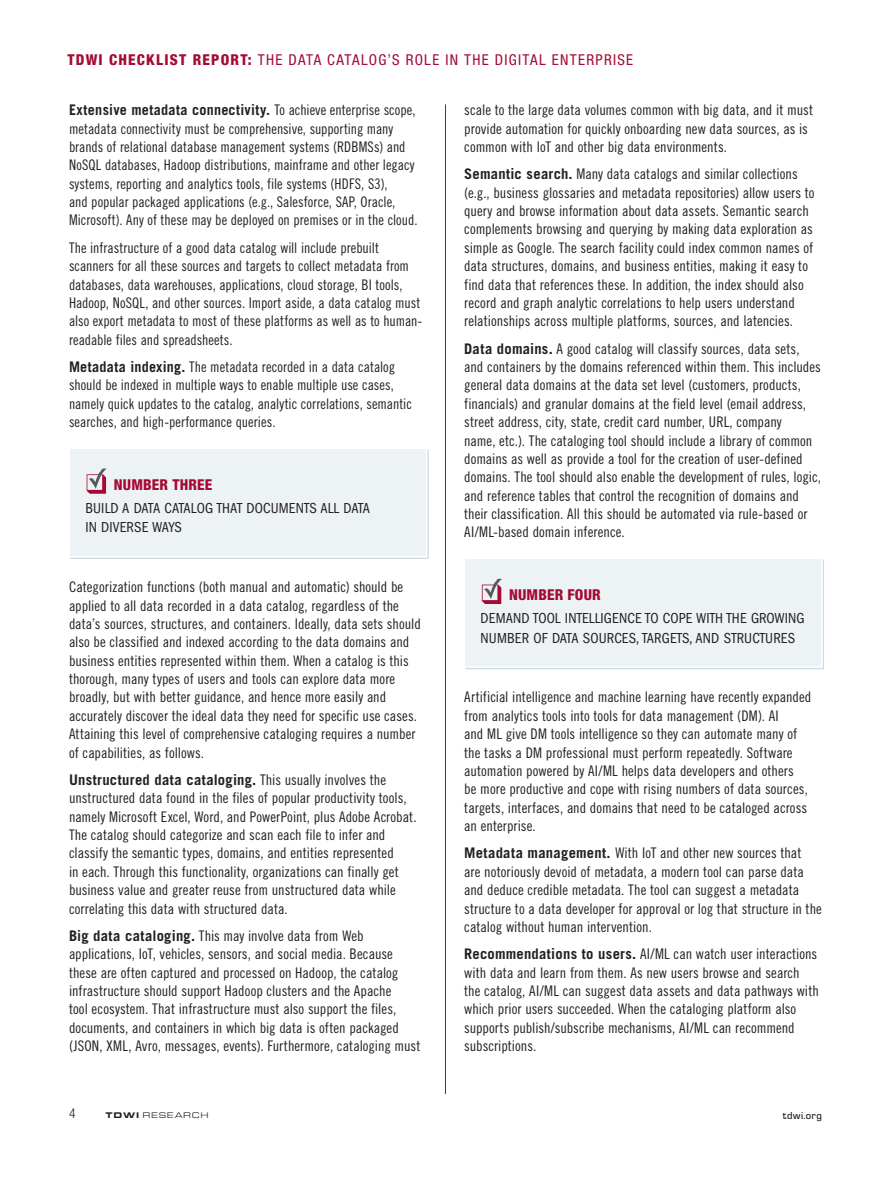
<style>
.page{position:relative;width:891px;height:1188px;background:#fff}
.page>*{position:absolute;margin:0;border:0;box-sizing:border-box;transform-origin:0 0}
.t1{font:condensed 15px/19.5px "ITC Franklin Gothic Std";letter-spacing:.01em;color:#231f20}
.t2{font:condensed 15px "Helvetica Neue LT Std";letter-spacing:.085em;color:#a30a34}
.t3{font:800 condensed 15px "Helvetica Neue LT Std";letter-spacing:.01em;color:#a30a34}
.Body_Text{font:14.7px/18.3px "Trade Gothic LT Std Cn 18";color:#231f20}
.t4{font:300 condensed 13.5px "Helvetica Neue LT Std";color:#231f20}
.t5{font:500 10.5px "Eurostile TOT";letter-spacing:.055em;color:#231f20}
.t6{font:expanded 8.55px "Eurostile TOT";letter-spacing:.08em;color:#231f20}
.s1{font-weight:800}
.s2{font-family:"Trade Gothic LT Std";font-weight:700}
.s3{font-weight:900}
</style>
<div class="page">
<hr style="left:445px;top:105px;width:1px;height:989px;background:#a30a34">
<div style="left:70px;top:449px;width:358px;height:110px;background:#edf2f4"></div>
<hr style="left:70px;top:557px;width:358px;height:2px;background:#cedbe2">
<hr style="left:427px;top:449px;width:2px;height:110px;background:#cedbe2">
<hr style="left:426px;top:448px;width:1px;height:109px;background:#fff">
<hr style="left:69px;top:556px;width:358px;height:1px;background:#fff">
<svg style="left:87px;top:469px;width:20px;height:25px"></svg>
<div style="left:466px;top:560px;width:357px;height:109px;background:#edf2f4"></div>
<hr style="left:466px;top:668px;width:357px;height:1px;background:#cedbe2">
<hr style="left:823px;top:560px;width:1px;height:109px;background:#cedbe2">
<hr style="left:821px;top:558px;width:2px;height:110px;background:#fff">
<hr style="left:464px;top:666px;width:358px;height:2px;background:#fff">
<svg style="left:482px;top:579px;width:20px;height:25px"></svg>
<p class="t2" style="left:68px;top:51px;width:567px"><span class="s1">TDWI CHECKLIST REPORT:</span> THE DATA CATALOG’S ROLE IN THE DIGITAL ENTERPRISE</p>
<p class="Body_Text" style="left:69px;top:101px;width:350px"><span class="s2">Extensive metadata connectivity.</span> To achieve enterprise scope, metadata connectivity must be comprehensive, supporting many brands of relational database management systems (RDBMSs) and NoSQL databases, Hadoop distributions, mainframe and other legacy systems, reporting and analytics tools, file systems (HDFS, S3),<br>and popular packaged applications (e.g., Salesforce, SAP, Oracle, Microsoft). Any of these may be deployed on premises or in the cloud.</p>
<p class="Body_Text" style="left:69px;top:238px;width:355px">The infrastructure of a good data catalog will include prebuilt scanners for all these sources and targets to collect metadata from databases, data warehouses, applications, cloud storage, BI tools, Hadoop, NoSQL, and other sources. Import aside, a data catalog must also export metadata to most of these platforms as well as to human&shy;readable files and spreadsheets.</p>
<p class="Body_Text" style="left:69px;top:358px;width:345px"><span class="s2">Metadata indexing.</span> The metadata recorded in a data catalog should be indexed in multiple ways to enable multiple use cases, namely quick updates to the catalog, analytic correlations, semantic searches, and high-performance queries.</p>
<p class="Body_Text" style="left:464px;top:101px;width:350px">scale to the large data volumes common with big data, and it must provide automation for quickly onboarding new data sources, as is common with IoT and other big data environments.</p>
<p class="Body_Text" style="left:464px;top:165px;width:352px"><span class="s2">Semantic search.</span> Many data catalogs and similar collections (e.g., business glossaries and metadata repositories) allow users to query and browse information about data assets. Semantic search complements browsing and querying by making data exploration as simple as Google. The search facility could index common names of data structures, domains, and business entities, making it easy to find data that references these. In addition, the index should also record and graph analytic correlations to help users understand relationships across multiple platforms, sources, and latencies.</p>
<p class="Body_Text" style="left:464px;top:339px;width:358px"><span class="s2">Data domains.</span> A good catalog will classify sources, data sets, and containers by the domains referenced within them. This includes general data domains at the data set level (customers, products, financials) and granular domains at the field level (email address, street address, city, state, credit card number, URL, company<br>name, etc.). The cataloging tool should include a library of common domains as well as provide a tool for the creation of user-defined domains. The tool should also enable the development of rules, logic, and reference tables that control the recognition of domains and their classification. All this should be automated via rule-based or AI/ML-based domain inference.</p>
<p class="t3" style="left:114px;top:475px;width:100px">NUMBER THREE</p>
<p class="t1" style="left:85px;top:498px;width:286px">BUILD A DATA CATALOG THAT DOCUMENTS ALL DATA<br>IN DIVERSE WAYS</p>
<p class="Body_Text" style="left:69px;top:578px;width:353px">Categorization functions (both manual and automatic) should be applied to all data recorded in a data catalog, regardless of the data’s sources, structures, and containers. Ideally, data sets should also be classified and indexed according to the data domains and business entities represented within them. When a catalog is this thorough, many types of users and tools can explore data more broadly, but with better guidance, and hence more easily and accurately discover the ideal data they need for specific use cases.<br>Attaining this level of comprehensive cataloging requires a number of capabilities, as follows.</p>
<p class="Body_Text" style="left:69px;top:770px;width:349px"><span class="s2">Unstructured data cataloging.</span> This usually involves the unstructured data found in the files of popular productivity tools, namely Microsoft Excel, Word, and PowerPoint, plus Adobe Acrobat.<br>The catalog should categorize and scan each file to infer and classify the semantic types, domains, and entities represented<br>in each. Through this functionality, organizations can finally get business value and greater reuse from unstructured data while correlating this data with structured data.</p>
<p class="Body_Text" style="left:69px;top:926px;width:353px"><span class="s2">Big data cataloging.</span> This may involve data from Web applications, IoT, vehicles, sensors, and social media. Because these are often captured and processed on Hadoop, the catalog infrastructure should support Hadoop clusters and the Apache<br>tool ecosystem. That infrastructure must also support the files, documents, and containers in which big data is often packaged (JSON, XML, Avro, messages, events). Furthermore, cataloging must</p>
<p class="t3" style="left:509px;top:585px;width:93px">NUMBER FOUR</p>
<p class="t1" style="left:481px;top:609px;width:325px">DEMAND TOOL INTELLIGENCE TO COPE WITH THE GROWING<br>NUMBER OF DATA SOURCES, TARGETS, AND STRUCTURES</p>
<p class="Body_Text" style="left:464px;top:688px;width:349px">Artificial intelligence and machine learning have recently expanded from analytics tools into tools for data management (DM). AI<br>and ML give DM tools intelligence so they can automate many of the tasks a DM professional must perform repeatedly. Software automation powered by AI/ML helps data developers and others<br>be more productive and cope with rising numbers of data sources, targets, interfaces, and domains that need to be cataloged across an enterprise.</p>
<p class="Body_Text" style="left:464px;top:844px;width:359px"><span class="s2">Metadata management.</span> With IoT and other new sources that<br>are notoriously devoid of metadata, a modern tool can parse data and deduce credible metadata. The tool can suggest a metadata structure to a data developer for approval or log that structure in the catalog without human intervention.</p>
<p class="Body_Text" style="left:464px;top:945px;width:356px"><span class="s2">Recommendations to users.</span> AI/ML can watch user interactions with data and learn from them. As new users browse and search the catalog, AI/ML can suggest data assets and data pathways with which prior users succeeded. When the cataloging platform also supports publish/subscribe mechanisms, AI/ML can recommend subscriptions.</p>
<p class="t4" style="left:69px;top:1105px;width:8px">4</p>
<p class="t6" style="left:105px;top:1110px;width:105px"><span class="s3">TDWI</span> RESEARCH</p>
<p class="t5" style="left:783px;top:1110px;width:41px">tdwi.org</p>
</div>
